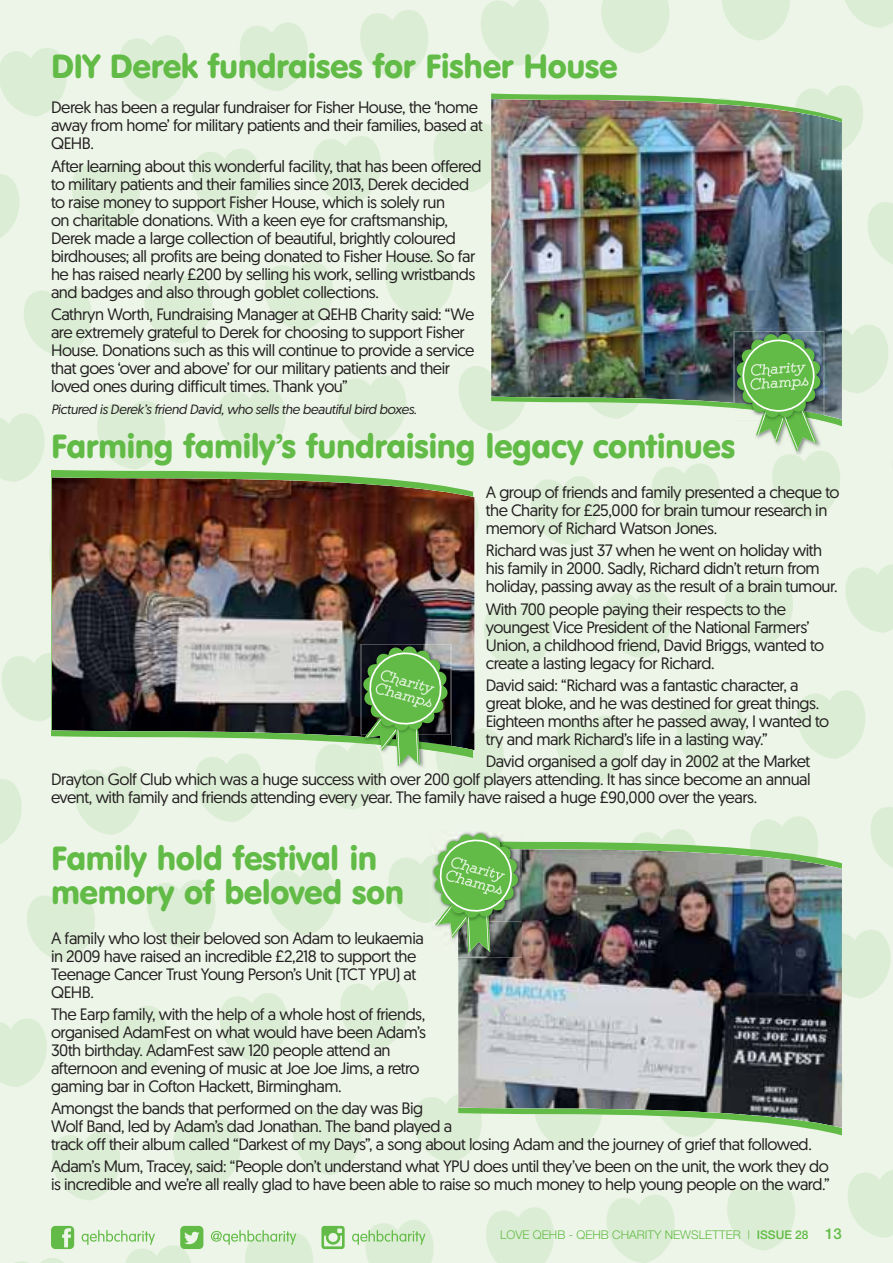
<style>
.page{position:relative;width:893px;height:1263px;background:#fff}
.page>*{position:absolute;margin:0;border:0;box-sizing:border-box;transform-origin:0 0}
.t1{font:33px/34.5px "VAG Rounded BT";letter-spacing:-.015em;color:#62bb46}
.t2{font:16.5px/18px "Geomanist";letter-spacing:-.03em;color:#231f20}
.t3{font:italic 13.5px "Geomanist";letter-spacing:-.025em;color:#231f20}
.t4{font:300 12px "Helvetica Neue";color:#62bb46}
.s1{font-weight:500}
.s2{font-weight:500;font-size:15px}
</style>
<div class="page">
<img style="left:0;top:0;width:893px;height:1263px">
<h1 class="t1" style="left:51px;top:50px;width:568px">DIY Derek fundraises for Fisher House</h1>
<p class="t2" style="left:51px;top:101px;width:433px">Derek has been a regular fundraiser for Fisher House, the ‘home away from home’ for military patients and their families, based at<br>QEHB.</p>
<p class="t2" style="left:51px;top:159px;width:432px">After learning about this wonderful facility, that has been offered to military patients and their families since 2013, Derek decided to raise money to support Fisher House, which is solely run<br>on charitable donations. With a keen eye for craftsmanship, Derek made a large collection of beautiful, brightly coloured birdhouses; all profits are being donated to Fisher House. So far he has raised nearly £200 by selling his work, selling wristbands and badges and also through goblet collections.</p>
<p class="t2" style="left:51px;top:307px;width:425px">Cathryn Worth, Fundraising Manager at QEHB Charity said: “We are extremely grateful to Derek for choosing to support Fisher House. Donations such as this will continue to provide a service that goes ‘over and above’ for our military patients and their loved ones during difficult times. Thank you”</p>
<p class="t3" style="left:51px;top:402px;width:367px">Pictured is Derek’s friend David, who sells the beautiful bird boxes.</p>
<h1 class="t1" style="left:51px;top:431px;width:686px">Farming family’s fundraising legacy continues</h1>
<p class="t2" style="left:486px;top:485px;width:355px">A group of friends and family presented a cheque to the Charity for £25,000 for brain tumour research in memory of Richard Watson Jones.</p>
<p class="t2" style="left:486px;top:544px;width:353px">Richard was just 37 when he went on holiday with his family in 2000. Sadly, Richard didn’t return from holiday, passing away as the result of a brain tumour.</p>
<p class="t2" style="left:486px;top:602px;width:340px">With 700 people paying their respects to the youngest Vice President of the National Farmers’ Union, a childhood friend, David Briggs, wanted to create a lasting legacy for Richard.</p>
<p class="t2" style="left:486px;top:678px;width:345px">David said: “Richard was a fantastic character, a great bloke, and he was destined for great things.<br>Eighteen months after he passed away, I wanted to try and mark Richard’s life in a lasting way.”</p>
<p class="t2" style="left:51px;top:754px;width:761px;text-align:justify;text-indent:435px">David organised a golf day in 2002 at the Market Drayton Golf Club which was a huge success with over 200 golf players attending. It has since become an annual event, with family and friends attending every year. The family have raised a huge £90,000 over the years.</p>
<h1 class="t1" style="left:51px;top:842px;width:355px">Family hold festival in memory of beloved son</h1>
<p class="t2" style="left:51px;top:931px;width:374px">A family who lost their beloved son Adam to leukaemia in 2009 have raised an incredible £2,218 to support the Teenage Cancer Trust Young Person’s Unit (TCT YPU) at QEHB.</p>
<p class="t2" style="left:51px;top:1007px;width:377px">The Earp family, with the help of a whole host of friends, organised AdamFest on what would have been Adam’s 30th birthday. AdamFest saw 120 people attend an afternoon and evening of music at Joe Joe Jims, a retro gaming bar in Cofton Hackett, Birmingham.</p>
<p class="t2" style="left:51px;top:1101px;width:762px">Amongst the bands that performed on the day was Big<br>Wolf Band, led by Adam’s dad Jonathan. The band played a<br>track off their album called “Darkest of my Days”, a song about losing Adam and the journey of grief that followed.</p>
<p class="t2" style="left:51px;top:1160px;width:780px">Adam’s Mum, Tracey, said: “People don’t understand what YPU does until they’ve been on the unit, the work they do is incredible and we’re all really glad to have been able to raise so much money to help young people on the ward.”</p>
<p class="t4" style="left:500px;top:1231px;width:343px">LOVE QEHB - QEHB CHARITY NEWSLETTER | <span class="s1">ISSUE 28</span> <span class="s2">13</span></p>
</div>
